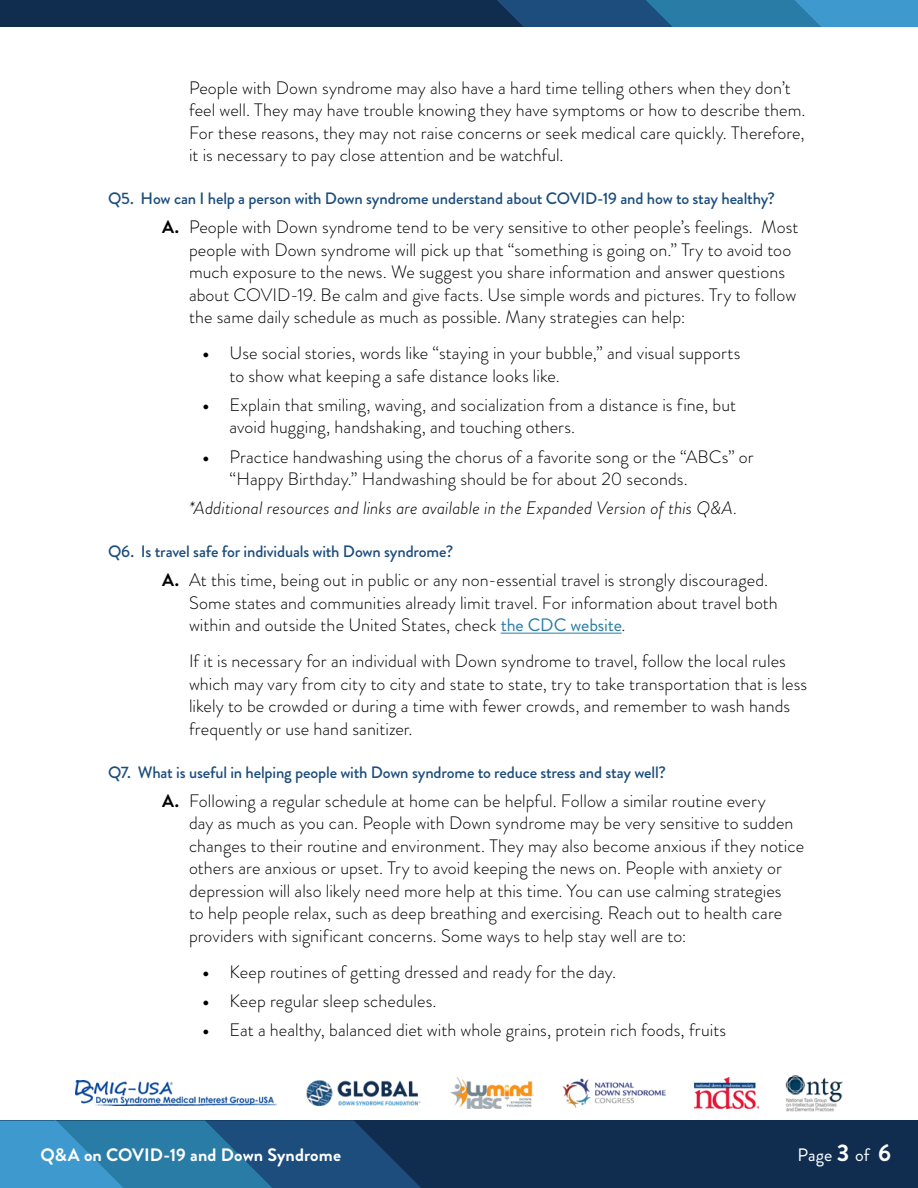
<style>
.page{position:relative;width:918px;height:1188px;background:#fff}
.page>*{position:absolute;margin:0;border:0;box-sizing:border-box;transform-origin:0 0}
.t1{font:300 18px/22.5px "Brandon Grotesque";letter-spacing:.005em;color:#000}
.t2{font:italic 300 18px "Brandon Grotesque";letter-spacing:.005em;color:#000}
.t3{font:700 18px "Brandon Grotesque";letter-spacing:.005em;color:#fff}
.t4{font:18px "Brandon Grotesque";color:#fff}
.t5{font:500 16.5px "Brandon Grotesque";letter-spacing:-.01em;color:#1c4d7c}
.s1{font-weight:700}
.s2{font-weight:400;color:#297ca5}
.s3{font-weight:700;font-size:24px}
</style>
<div class="page">
<div style="left:0;top:1120px;width:918px;height:68px;background:#102d50"></div>
<div style="left:0;top:0;width:918px;height:27px;background:#102d50"></div>
<svg style="left:0;top:1120px;width:421px;height:68px;background:#266b97"></svg>
<svg style="left:497px;top:0;width:421px;height:27px;background:#29709e"></svg>
<img style="left:75px;top:1080px;width:201px;height:26px">
<img style="left:306px;top:1080px;width:115px;height:27px">
<img style="left:562px;top:1078px;width:104px;height:30px">
<img style="left:694px;top:1078px;width:64px;height:30px">
<img style="left:785px;top:1075px;width:58px;height:36px">
<img style="left:451px;top:1077px;width:83px;height:32px">
<hr style="left:501px;top:633px;width:121px;height:1px;background:#297ca5">
<p class="t1" style="left:189px;top:76px;width:618px">People with Down syndrome may also have a hard time telling others when they don’t feel well. They may have trouble knowing they have symptoms or how to describe them.<br>For these reasons, they may not raise concerns or seek medical care quickly. Therefore, it is necessary to pay close attention and be watchful.</p>
<p class="t5" style="left:108px;top:187px;width:668px">Q5. How can I help a person with Down syndrome understand about COVID-19 and how to stay healthy?</p>
<p class="t1" style="left:189px;top:216px;width:611px;text-indent:-27px"><span class="s1">A.</span> People with Down syndrome tend to be very sensitive to other people’s feelings. Most people with Down syndrome will pick up that “something is going on.” Try to avoid too much exposure to the news. We suggest you share information and answer questions about COVID-19. Be calm and give facts. Use simple words and pictures. Try to follow the same daily schedule as much as possible. Many strategies can help:</p>
<p class="t1" style="left:230px;top:342px;width:512px;text-indent:-27px"><span class="s1">•</span> Use social stories, words like “staying in your bubble,” and visual supports to show what keeping a safe distance looks like.</p>
<p class="t1" style="left:230px;top:393px;width:508px;text-indent:-27px"><span class="s1">•</span> Explain that smiling, waving, and socialization from a distance is fine, but avoid hugging, handshaking, and touching others.</p>
<p class="t1" style="left:230px;top:445px;width:526px;text-indent:-27px"><span class="s1">•</span> Practice handwashing using the chorus of a favorite song or the “ABCs” or “Happy Birthday.” Handwashing should be for about 20 seconds.</p>
<p class="t2" style="left:189px;top:496px;width:550px">*Additional resources and links are available in the Expanded Version of this Q&amp;A.</p>
<p class="t5" style="left:108px;top:540px;width:347px">Q6. Is travel safe for individuals with Down syndrome?</p>
<p class="t1" style="left:189px;top:569px;width:590px;text-indent:-27px"><span class="s1">A.</span> At this time, being out in public or any non-essential travel is strongly discouraged.<br>Some states and communities already limit travel. For information about travel both within and outside the United States, check <span class="s2">the CDC website</span>.</p>
<p class="t1" style="left:189px;top:650px;width:620px">If it is necessary for an individual with Down syndrome to travel, follow the local rules which may vary from city to city and state to state, try to take transportation that is less likely to be crowded or during a time with fewer crowds, and remember to wash hands frequently or use hand sanitizer.</p>
<p class="t5" style="left:108px;top:761px;width:560px">Q7. What is useful in helping people with Down syndrome to reduce stress and stay well?</p>
<p class="t1" style="left:189px;top:789px;width:617px;text-indent:-27px"><span class="s1">A.</span> Following a regular schedule at home can be helpful. Follow a similar routine every<br>day as much as you can. People with Down syndrome may be very sensitive to sudden changes to their routine and environment. They may also become anxious if they notice others are anxious or upset. Try to avoid keeping the news on. People with anxiety or depression will also likely need more help at this time. You can use calming strategies<br>to help people relax, such as deep breathing and exercising. Reach out to health care providers with significant concerns. Some ways to help stay well are to:</p>
<p class="t1" style="left:202px;top:960px;width:415px"><span class="s1">•</span> Keep routines of getting dressed and ready for the day.</p>
<p class="t1" style="left:202px;top:990px;width:236px"><span class="s1">•</span> Keep regular sleep schedules.</p>
<p class="t1" style="left:202px;top:1019px;width:525px"><span class="s1">•</span> Eat a healthy, balanced diet with whole grains, protein rich foods, fruits</p>
<p class="t3" style="left:40px;top:1142px;width:302px">Q&amp;A on COVID-19 and Down Syndrome</p>
<p class="t4" style="left:798px;top:1142px;width:95px">Page <span class="s3">3</span> of <span class="s3">6</span></p>
</div>
